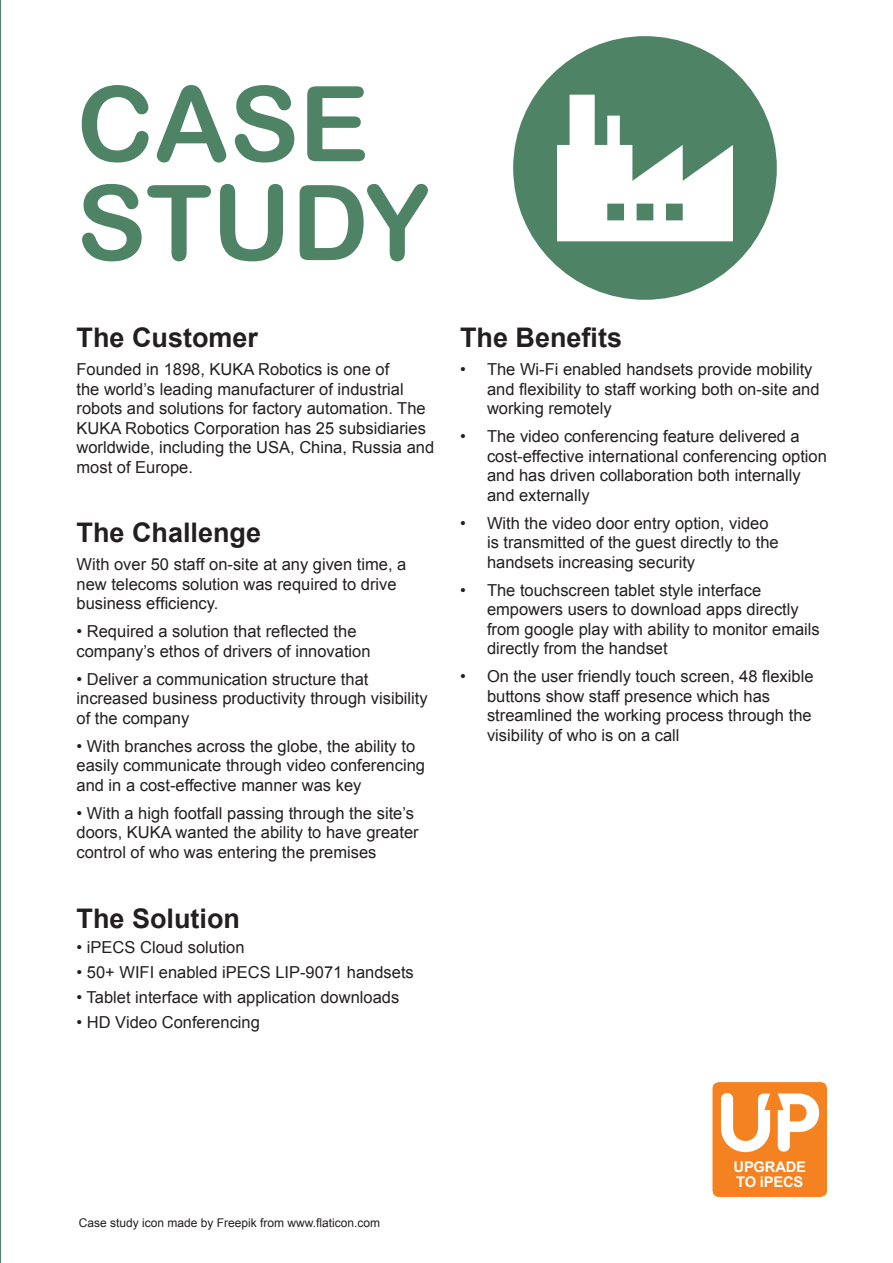
<style>
.page{position:relative;width:893px;height:1263px;background:#fff}
.page>*{position:absolute;margin:0;border:0;box-sizing:border-box;transform-origin:0 0}
.t1{font:104.7px/98.9px "Arial Rounded MT Bold";color:#4f8366}
.t2{font:700 27px "Arial";color:#231f20}
.t3{font:16.5px/19.5px "Arial";color:#231f20}
.t4{font:700 14.7px/14.7px "Arial";letter-spacing:-.015em;color:#fff}
.t5{font:12px "Arial";color:#231f20}
</style>
<div class="page">
<hr style="left:0;top:0;width:1px;height:1263px;background:#4f8366">
<svg style="left:712px;top:1082px;width:115px;height:115px"></svg>
<div style="left:513px;top:36px;width:264px;height:264px;background:#4f8366;border-radius:50%"></div>
<img style="left:558px;top:94px;width:174px;height:148px">
<p class="t1" style="left:77px;top:73px;width:355px">CASE<br>STUDY</p>
<p class="t2" style="left:77px;top:320px;width:183px">The Customer</p>
<p class="t3" style="left:77px;top:360px;width:359px">Founded in 1898, KUKA Robotics is one of<br>the world’s leading manufacturer of industrial robots and solutions for factory automation. The KUKA Robotics Corporation has 25 subsidiaries worldwide, including the USA, China, Russia and most of Europe.</p>
<p class="t2" style="left:77px;top:515px;width:186px">The Challenge</p>
<p class="t3" style="left:77px;top:555px;width:331px">With over 50 staff on-site at any given time, a new telecoms solution was required to drive business efficiency.</p>
<p class="t3" style="left:77px;top:622px;width:296px">• Required a solution that reflected the company’s ethos of drivers of innovation</p>
<p class="t3" style="left:77px;top:669px;width:353px">• Deliver a communication structure that increased business productivity through visibility of the company</p>
<p class="t3" style="left:77px;top:736px;width:350px">• With branches across the globe, the ability to easily communicate through video conferencing and in a cost-effective manner was key</p>
<p class="t3" style="left:77px;top:803px;width:344px">• With a high footfall passing through the site’s doors, KUKA wanted the ability to have greater control of who was entering the premises</p>
<p class="t2" style="left:77px;top:900px;width:165px">The Solution</p>
<p class="t3" style="left:77px;top:938px;width:170px">• iPECS Cloud solution</p>
<p class="t3" style="left:77px;top:963px;width:339px">• 50+ WIFI enabled iPECS LIP-9071 handsets</p>
<p class="t3" style="left:77px;top:988px;width:324px">• Tablet interface with application downloads</p>
<p class="t3" style="left:77px;top:1013px;width:185px">• HD Video Conferencing</p>
<p class="t2" style="left:460px;top:320px;width:164px">The Benefits</p>
<p class="t3" style="left:487px;top:360px;width:334px;text-indent:-27px">• The Wi-Fi enabled handsets provide mobility and flexibility to staff working both on-site and working remotely</p>
<p class="t3" style="left:487px;top:427px;width:341px;text-indent:-27px">• The video conferencing feature delivered a cost-effective international conferencing option and has driven collaboration both internally and externally</p>
<p class="t3" style="left:487px;top:513px;width:293px;text-indent:-27px">• With the video door entry option, video is transmitted of the guest directly to the handsets increasing security</p>
<p class="t3" style="left:487px;top:580px;width:334px;text-indent:-27px">• The touchscreen tablet style interface empowers users to download apps directly from google play with ability to monitor emails directly from the handset</p>
<p class="t3" style="left:487px;top:667px;width:328px;text-indent:-27px">• On the user friendly touch screen, 48 flexible buttons show staff presence which has streamlined the working process through the visibility of who is on a call</p>
<p class="t5" style="left:79px;top:1215px;width:303px">Case study icon made by Freepik from www.flaticon.com</p>
<p class="t4" style="left:733px;top:1160px;width:74px">UPGRADE<br>TO iPECS</p>
</div>
